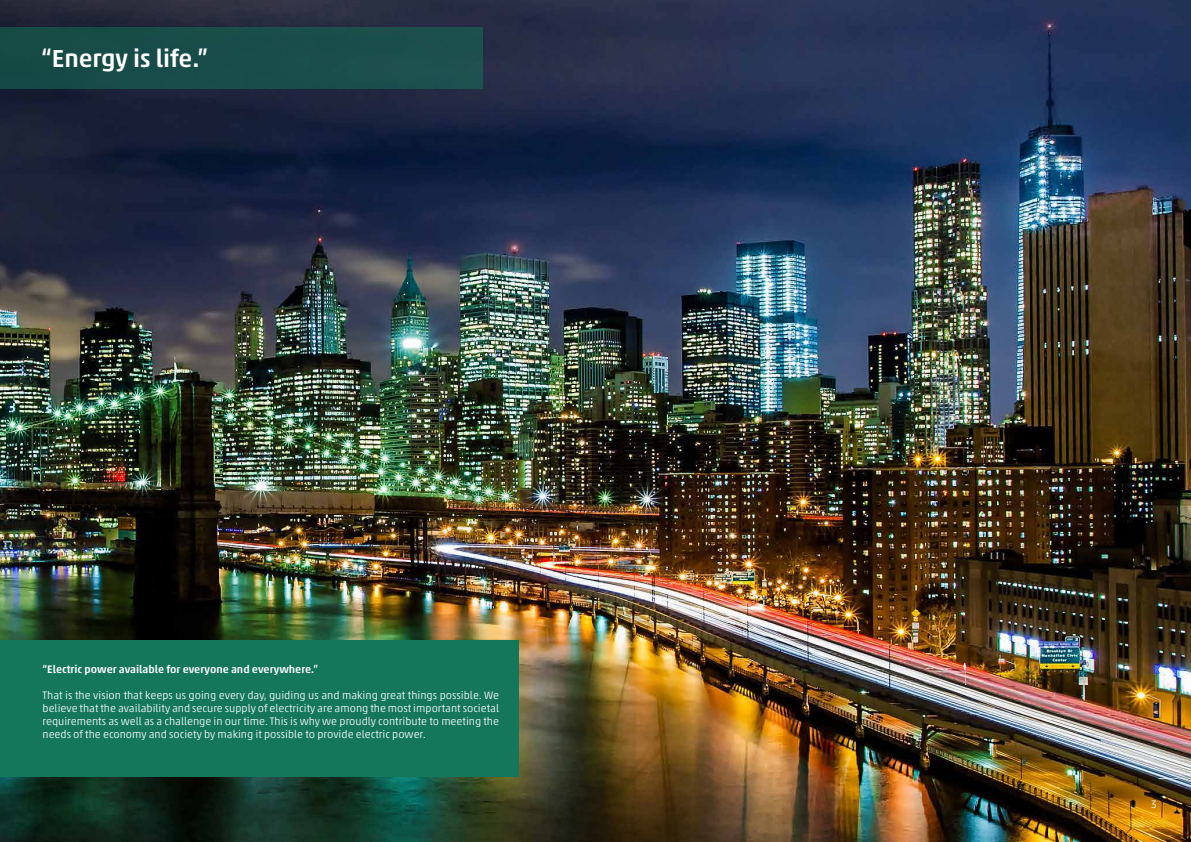
<style>
.page{position:relative;width:1191px;height:842px;background:#fff}
.page>*{position:absolute;margin:0;border:0;box-sizing:border-box;transform-origin:0 0}
.t1{font:500 25px "Akko Pro";color:#fff}
.t2{font:300 11px/13px "Akko Pro";color:#fff;text-align:justify}
.t3{font:500 11px "Akko Pro";color:#fff}
</style>
<div class="page">
<img style="left:0;top:0;width:1191px;height:842px">
<div style="left:0;top:27px;width:483px;height:61px;background:#194d4b"></div>
<div style="left:0;top:640px;width:519px;height:137px;background:#14775a"></div>
<h1 class="t1" style="left:41px;top:43px;width:169px">“Energy is life.”</h1>
<p class="t3" style="left:43px;top:662px;width:277px">“Electric power available for everyone and everywhere.”</p>
<p class="t2" style="left:43px;top:689px;width:458px">That is the vision that keeps us going every day, guiding us and making great things possible. We believe that the availability and secure supply of electricity are among the most important societal requirements as well as a challenge in our time. This is why we proudly contribute to meeting the needs of the economy and society by making it possible to provide electric power.</p>
<p class="t2" style="left:1150px;top:798px;width:8px">3</p>
</div>
